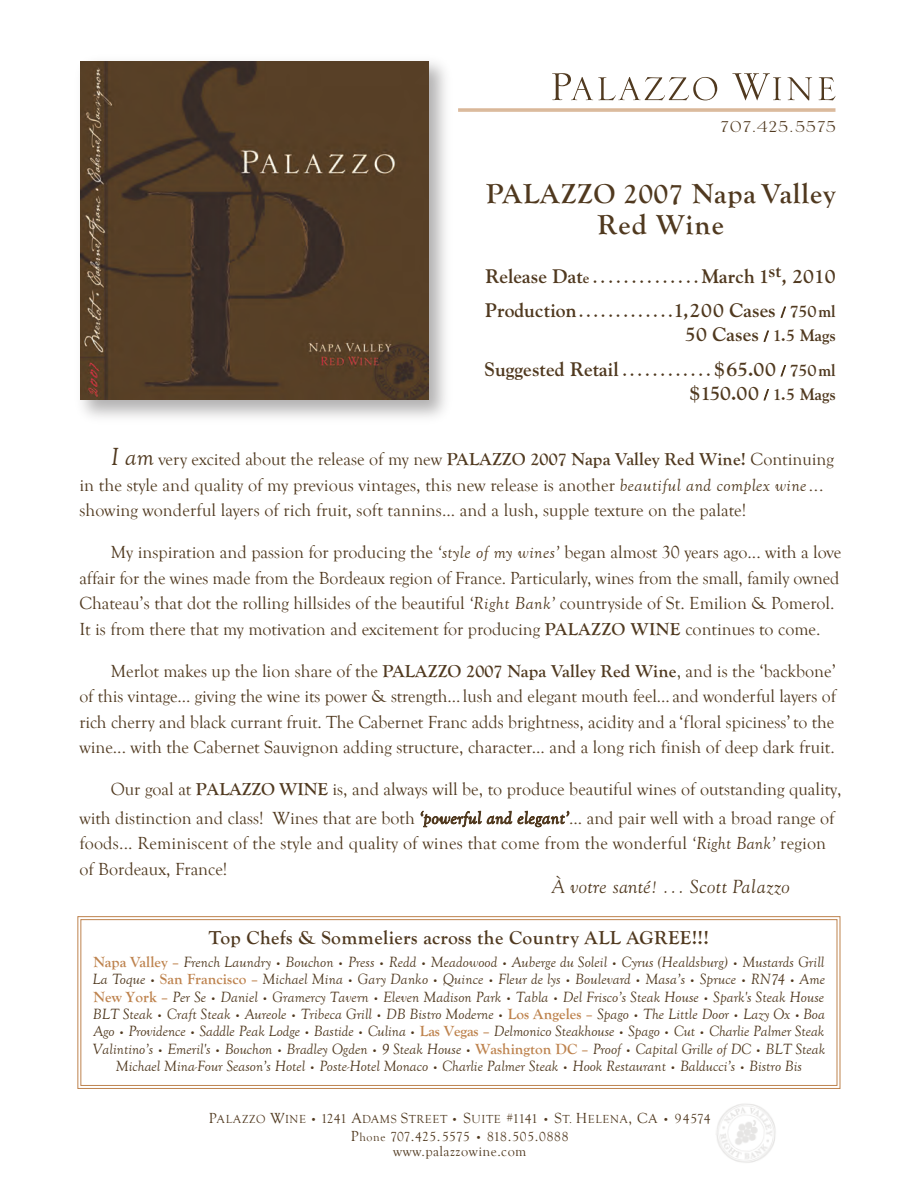
<style>
.page{position:relative;width:918px;height:1188px;background:#fff}
.page>*{position:absolute;margin:0;border:0;box-sizing:border-box;transform-origin:0 0}
.t1{font:700 28.5px/31.5px "Goudy Old Style T";letter-spacing:.035em;color:#50391f;text-align:center}
.t2{font:21px "Serlio LH";letter-spacing:.05em;color:#50391f}
.t3{font:700 19.5px/34.5px "Goudy";color:#50391f}
.t4{font:700 19.5px "Goudy Old Style T";letter-spacing:.02em;color:#50391f}
.t5{font:italic 18.75px "Goudy";letter-spacing:.02em;color:#50391f}
.t6{font:18px/25.5px "Goudy Old Style T";color:#50391f}
.t7{font:italic 15.3px/17.4px "Goudy Old Style T";letter-spacing:.005em;color:#50391f;text-align:center}
.t8{font:14.25px "Goudy Old Style T";letter-spacing:.03em;color:#50391f}
.t9{font:13.5px "Goudy Old Style T";letter-spacing:.035em;color:#50391f}
.t10{font:12px "Goudy Old Style T";letter-spacing:.05em;color:#50391f}
.s1{font-size:15px}
.s2{font-family:"Serlio LH";font-weight:400}
.s3{font-size:16.5px}
.s4{font-style:italic;font-size:25.5px}
.s5{font-weight:700}
.s6{font-style:italic}
.s7{font-weight:700;font-style:normal;color:#be834e}
.s8{font-style:normal;color:#be834e}
.s9{font-size:9.6px}
.s10{font-size:10.5px}
.s11{font-size:13.5px}
.s12{font-size:12px}
</style>
<div class="page">
<hr style="left:458px;top:109px;width:377px;height:1px;background:#be834e">
<hr style="left:458px;top:111px;width:377px;height:1px;background:#be834e">
<svg style="left:552px;top:73px;width:165px;height:27px"></svg>
<svg style="left:732px;top:73px;width:49px;height:27px"></svg>
<svg style="left:788px;top:77px;width:24px;height:23px"></svg>
<svg style="left:819px;top:77px;width:16px;height:23px"></svg>
<img style="left:716px;top:1104px;width:60px;height:59px">
<svg style="left:780px;top:306px;width:6px;height:12px"></svg>
<svg style="left:763px;top:330px;width:6px;height:12px"></svg>
<svg style="left:780px;top:365px;width:6px;height:12px"></svg>
<svg style="left:763px;top:389px;width:6px;height:12px"></svg>
<img style="left:80px;top:61px;width:366px;height:357px">
<img style="left:81px;top:62px;width:348px;height:338px">
<svg style="left:421px;top:810px;width:91px;height:18px"></svg>
<svg style="left:518px;top:811px;width:51px;height:16px"></svg>
<div style="left:77px;top:916px;width:763px;height:173px;border:1px solid #be834e"></div>
<div style="left:80px;top:919px;width:757px;height:167px;border:1px solid #be834e"></div>
<p class="t2" style="left:720px;top:117px;width:117px">707.425.5575</p>
<h1 class="t1" style="left:486px;top:178px;width:351px">PALAZZO 2007 Napa Valley<br>Red Wine</h1>
<p class="t3" style="left:485px;top:259px;width:352px">Release Dat<span class="s1">e . . . . . . . . . . . . . .</span> March 1<sup>st</sup>, 2010<br>Production<span class="s1">. . . . . . . . . . . . .</span>1,200 Cases <span class="s2">/</span> <span class="s3">750ml</span></p>
<p class="t3" style="left:484px;top:317px;width:353px;text-align:right">50 Cases <span class="s2">/</span> <span class="s3">1.5 Mags<br></span>Suggested Retail <span class="s1">. . . . . . . . . . . .</span> $65.00 <span class="s2">/</span> <span class="s3">750ml</span></p>
<p class="t3" style="left:690px;top:376px;width:148px">$150.00 <span class="s2">/</span> <span class="s3">1.5 Mags</span></p>
<p class="t6" style="left:79px;top:447px;width:756px;text-indent:31px"><span class="s4">I am</span> very excited about the release of my new <span class="s5">PALAZZO 2007 Napa Valley Red Wine!</span> Continuing in the style and quality of my previous vintages, this new release is another <span class="s6">beautiful and complex wine</span>... showing wonderful layers of rich fruit, soft tannins... and a lush, supple texture on the palate!</p>
<p class="t6" style="left:79px;top:540px;width:763px;text-indent:31px">My inspiration and passion for producing the <span class="s6">‘style of my wines’</span> began almost 30 years ago... with a love affair for the wines made from the Bordeaux region of France. Particularly, wines from the small, family owned Chateau’s that dot the rolling hillsides of the beautiful <span class="s6">‘Right Bank’</span> countryside of St. Emilion &amp; Pomerol.<br>It is from there that my motivation and excitement for producing <span class="s5">PALAZZO WINE</span> continues to come.</p>
<p class="t6" style="left:79px;top:658px;width:758px;text-align:justify;text-indent:31px">Merlot makes up the lion share of the <span class="s5">PALAZZO 2007 Napa Valley Red Wine</span>, and is the ‘backbone’ of this vintage... giving the wine its power &amp; strength... lush and elegant mouth feel... and wonderful layers of rich cherry and black currant fruit. The Cabernet Franc adds brightness, acidity and a ‘floral spiciness’to the wine... with the Cabernet Sauvignon adding structure, character... and a long rich finish of deep dark fruit.</p>
<p class="t6" style="left:79px;top:775px;width:764px;line-height:28.5px;text-indent:31px">Our goal at <span class="s5">PALAZZO WINE</span> is, and always will be, to produce beautiful wines of outstanding quality, with distinction and class! Wines that are both <span class="s6">‘powerful and elegant’</span>... and pair well with a broad range of</p>
<p class="t6" style="left:79px;top:831px;width:748px">foods... Reminiscent of the style and quality of wines that come from the wonderful <span class="s6">‘Right Bank’</span> region of Bordeaux, France!</p>
<p class="t5" style="left:552px;top:876px;width:240px">À votre santé! ... Scott Palazzo</p>
<p class="t4" style="left:209px;top:927px;width:502px">Top Chefs &amp; Sommeliers across the Country ALL AGREE!!!</p>
<p class="t7" style="left:93px;top:954px;width:734px"><span class="s7">Napa Valley</span> <span class="s8">–</span> French Laundry <span class="s9">•</span> Bouchon <span class="s9">•</span> Press <span class="s9">•</span> Redd <span class="s9">•</span> Meadowood <span class="s9">•</span> Auberge du Soleil <span class="s9">•</span> Cyrus (Healdsburg) <span class="s9">•</span> Mustards Grill La Toque <span class="s9">•</span> <span class="s7">San Francisco</span> <span class="s8">–</span> Michael Mina <span class="s9">•</span> Gary Danko <span class="s9">•</span> Quince <span class="s9">•</span> Fleur de lys <span class="s9">•</span> Boulevard <span class="s9">•</span> Masa’s <span class="s9">•</span> Spruce <span class="s9">•</span> RN74 <span class="s9">•</span> Ame <span class="s7">New York</span> <span class="s8">–</span> Per Se <span class="s9">•</span> Daniel <span class="s9">•</span> Gramercy Tavern <span class="s9">•</span> Eleven Madison Park <span class="s9">•</span> Tabla <span class="s9">•</span> Del Frisco’s Steak House <span class="s9">•</span> Spark's Steak House BLT Steak <span class="s9">•</span> Craft Steak <span class="s9">•</span> Aureole <span class="s9">•</span> Tribeca Grill <span class="s9">•</span> DB Bistro Moderne <span class="s9">•</span> <span class="s7">Los Angeles</span> <span class="s8">–</span> Spago <span class="s9">•</span> The Little Door <span class="s9">•</span> Lazy Ox <span class="s9">•</span> Boa Ago <span class="s9">•</span> Providence <span class="s9">•</span> Saddle Peak Lodge <span class="s9">•</span> Bastide <span class="s9">•</span> Culina <span class="s9">•</span> <span class="s7">Las Vegas</span> <span class="s8">–</span> Delmonico Steakhouse <span class="s9">•</span> Spago <span class="s9">•</span> Cut <span class="s9">•</span> Charlie Palmer Steak Valintino’s <span class="s9">•</span> Emeril's <span class="s9">•</span> Bouchon <span class="s9">•</span> Bradley Ogden <span class="s9">•</span> 9 Steak House <span class="s9">•</span> <span class="s7">Washington DC</span> <span class="s8">–</span> Proof <span class="s9">•</span> Capital Grille of DC <span class="s9">•</span> BLT Steak Michael Mina-Four Season’s Hotel <span class="s9">•</span> Poste-Hotel Monaco <span class="s9">•</span> Charlie Palmer Steak <span class="s9">•</span> Hook Restaurant <span class="s9">•</span> Balducci’s <span class="s9">•</span> Bistro Bis</p>
<p class="t10" style="left:209px;top:1112px;width:503px"><span class="s1">P</span>ALAZZO <span class="s1">W</span>INE <span class="s10">•</span> <span class="s11">1241</span> <span class="s1">A</span>DAMS <span class="s1">S</span>TREET <span class="s10">•</span> <span class="s1">S</span>UITE <span class="s11">#1141</span> <span class="s10">•</span> <span class="s1">S</span>T. <span class="s1">H</span>ELENA<span class="s1">, C</span><span class="s11">A</span> <span class="s10">•</span> <span class="s11">94574</span></p>
<p class="t9" style="left:351px;top:1129px;width:219px"><span class="s1">P</span><span class="s12">hone</span> 707<span class="s1">.</span>425<span class="s1">.</span>5575 <span class="s10">•</span> 818<span class="s1">.</span>505<span class="s1">.</span>0888</p>
<p class="t8" style="left:393px;top:1143px;width:135px">www.palazzowine.com</p>
</div>
